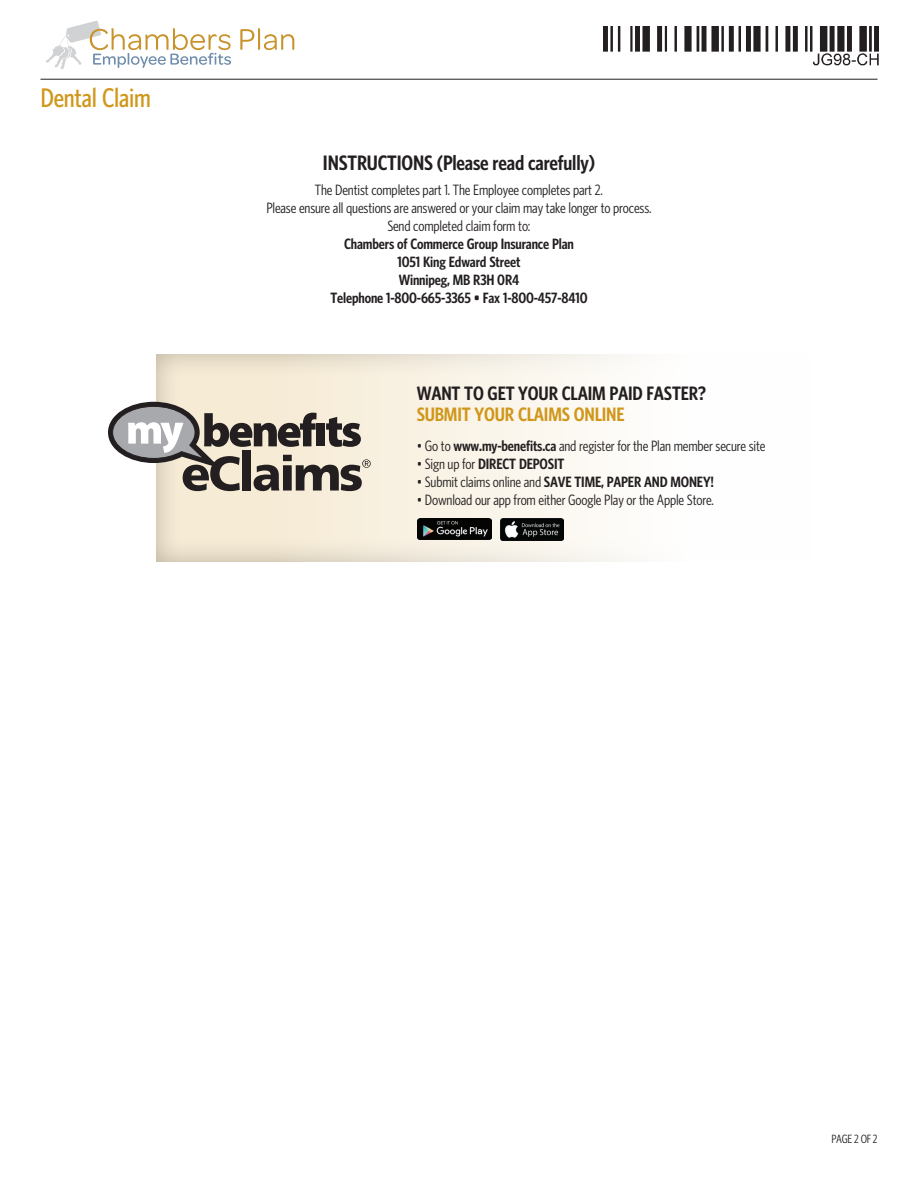
<style>
.page{position:relative;width:918px;height:1188px;background:#fff}
.page>*{position:absolute;margin:0;border:0;box-sizing:border-box;transform-origin:0 0}
.t1{font:500 27px "Whitney Condensed";letter-spacing:-.01em;color:#d0971a}
.t2{font:600 21px "Whitney Condensed";letter-spacing:-.01em;color:#231f20}
.t3{font:600 19.5px "Whitney Condensed";letter-spacing:-.01em;color:#231f20}
.t4{font:600 19.5px "Whitney Condensed";letter-spacing:-.01em;color:#d0971a}
.t5{font:15px/18px "Whitney Condensed";letter-spacing:-.01em;color:#231f20;text-align:center}
.t6{font:600 15px/18px "Whitney Condensed";letter-spacing:-.01em;color:#231f20;text-align:center}
.t7{font:12px "Whitney Condensed";letter-spacing:-.02em;color:#231f20}
.s1{font-weight:600}
.s2{font-weight:400}
</style>
<div class="page">
<div style="left:156px;top:353px;width:656px;height:209px;background:#231f20;opacity:.28"></div>
<svg style="left:108px;top:402px;width:263px;height:89px;background:#aaa49b"></svg>
<img style="left:418px;top:518px;width:73px;height:22px">
<img style="left:500px;top:518px;width:63px;height:22px">
<img style="left:604px;top:26px;width:275px;height:39px">
<hr style="left:40px;top:79px;width:838px;height:1px;background:#231f20">
<svg style="left:240px;top:28px;width:54px;height:22px"></svg>
<svg style="left:46px;top:21px;width:185px;height:48px"></svg>
<h1 class="t1" style="left:40px;top:82px;width:112px">Dental Claim</h1>
<h2 class="t2" style="left:323px;top:151px;width:274px">INSTRUCTIONS (Please read carefully)</h2>
<p class="t5" style="left:266px;top:181px;width:387px">The Dentist completes part 1. The Employee completes part 2.<br>Please ensure all questions are answered or your claim may take longer to process.<br>Send completed claim form to:</p>
<p class="t6" style="left:330px;top:235px;width:259px">Chambers of Commerce Group Insurance Plan<br>1051 King Edward Street<br>Winnipeg, MB R3H 0R4<br>Telephone 1-800-665-3365 • Fax 1-800-457-8410</p>
<h3 class="t3" style="left:417px;top:382px;width:291px">WANT TO GET YOUR CLAIM PAID FASTER?</h3>
<h3 class="t4" style="left:417px;top:403px;width:210px">SUBMIT YOUR CLAIMS ONLINE</h3>
<p class="t5" style="left:417px;top:437px;width:350px">• Go to <span class="s1">www.my-benefits.ca</span> and register for the Plan member secure site</p>
<p class="t6" style="left:417px;top:455px;width:149px"><span class="s2">• Sign up for</span> DIRECT DEPOSIT</p>
<p class="t6" style="left:417px;top:473px;width:299px"><span class="s2">• Submit claims online and</span> SAVE TIME, PAPER AND MONEY!</p>
<p class="t5" style="left:417px;top:491px;width:299px">• Download our app from either Google Play or the Apple Store.</p>
<p class="t7" style="left:831px;top:1132px;width:48px">PAGE 2 OF2</p>
</div>
